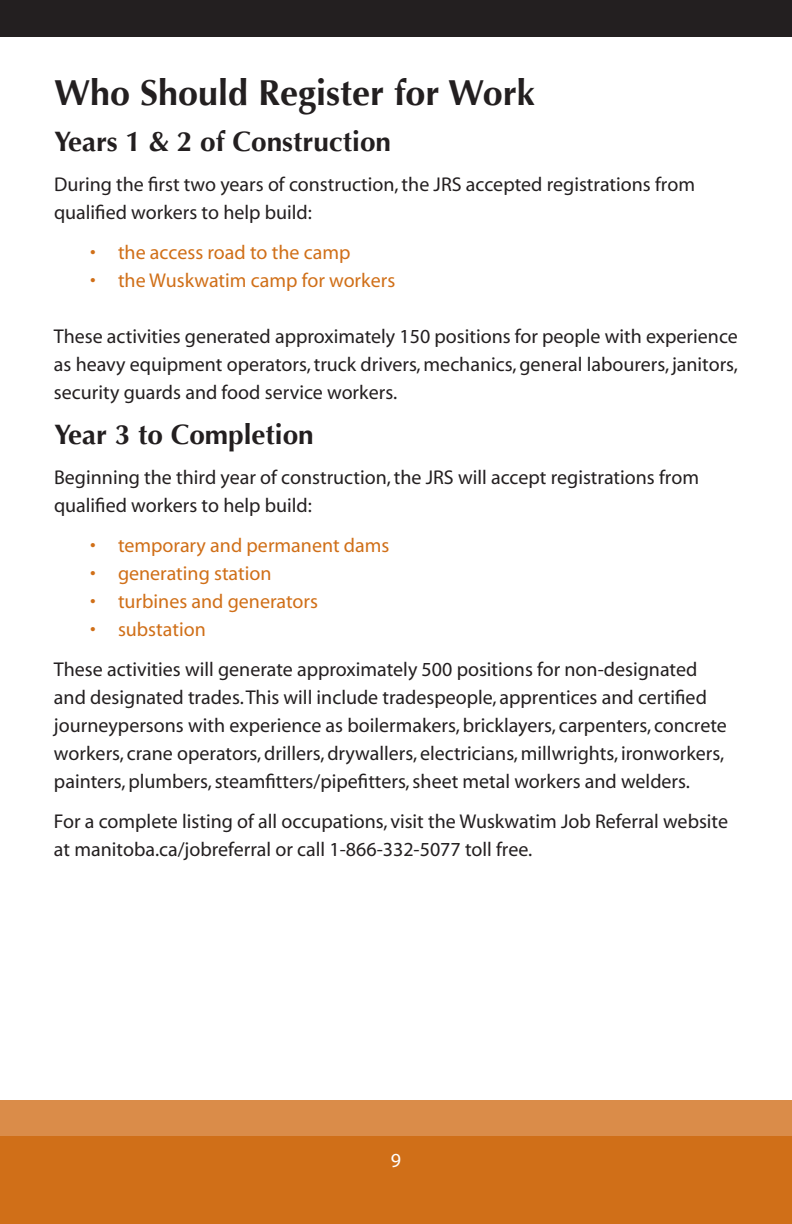
<style>
.page{position:relative;width:792px;height:1224px;background:#fff}
.page>*{position:absolute;margin:0;border:0;box-sizing:border-box;transform-origin:0 0}
.t1{font:700 36px "Optima";color:#231f20}
.t2{font:700 28px "Optima";color:#231f20}
.t3{font:20px/28px "Myriad";color:#231f20}
.t4{font:20px "Myriad";color:#d06f18}
.t5{font:20px "Myriad";color:#fff}
</style>
<div class="page">
<div style="left:0;top:1134px;width:792px;height:90px;background:#d06f18"></div>
<div style="left:0;top:1100px;width:792px;height:36px;background:#da8c49"></div>
<div style="left:0;top:0;width:792px;height:37px;background:#231f20"></div>
<h1 class="t1" style="left:54px;top:72px;width:482px">Who Should Register for Work</h1>
<h2 class="t2" style="left:54px;top:125px;width:339px">Years 1 &amp; 2 of Construction</h2>
<p class="t3" style="left:54px;top:171px;width:643px">During the first two years of construction, the JRS accepted registrations from qualified workers to help build:</p>
<p class="t4" style="left:90px;top:242px;width:262px">• the access road to the camp</p>
<p class="t4" style="left:90px;top:270px;width:307px">• the Wuskwatim camp for workers</p>
<p class="t3" style="left:54px;top:323px;width:686px;text-align:justify">These activities generated approximately 150 positions for people with experience as heavy equipment operators, truck drivers, mechanics, general labourers, janitors, security guards and food service workers.</p>
<h2 class="t2" style="left:54px;top:419px;width:261px">Year 3 to Completion</h2>
<p class="t3" style="left:54px;top:465px;width:647px">Beginning the third year of construction, the JRS will accept registrations from qualified workers to help build:</p>
<p class="t4" style="left:90px;top:536px;width:301px">• temporary and permanent dams</p>
<p class="t4" style="left:90px;top:564px;width:183px">• generating station</p>
<p class="t4" style="left:90px;top:592px;width:230px">• turbines and generators</p>
<p class="t4" style="left:90px;top:620px;width:117px">• substation</p>
<p class="t3" style="left:54px;top:657px;width:674px">These activities will generate approximately 500 positions for non-designated and designated trades. This will include tradespeople, apprentices and certified journeypersons with experience as boilermakers, bricklayers, carpenters, concrete workers, crane operators, drillers, drywallers, electricians, millwrights, ironworkers, painters, plumbers, steamfitters/pipefitters, sheet metal workers and welders.</p>
<p class="t3" style="left:54px;top:809px;width:676px">For a complete listing of all occupations, visit the Wuskwatim Job Referral website at manitoba.ca/jobreferral or call 1-866-332-5077 toll free.</p>
<p class="t5" style="left:391px;top:1150px;width:12px">9</p>
</div>
